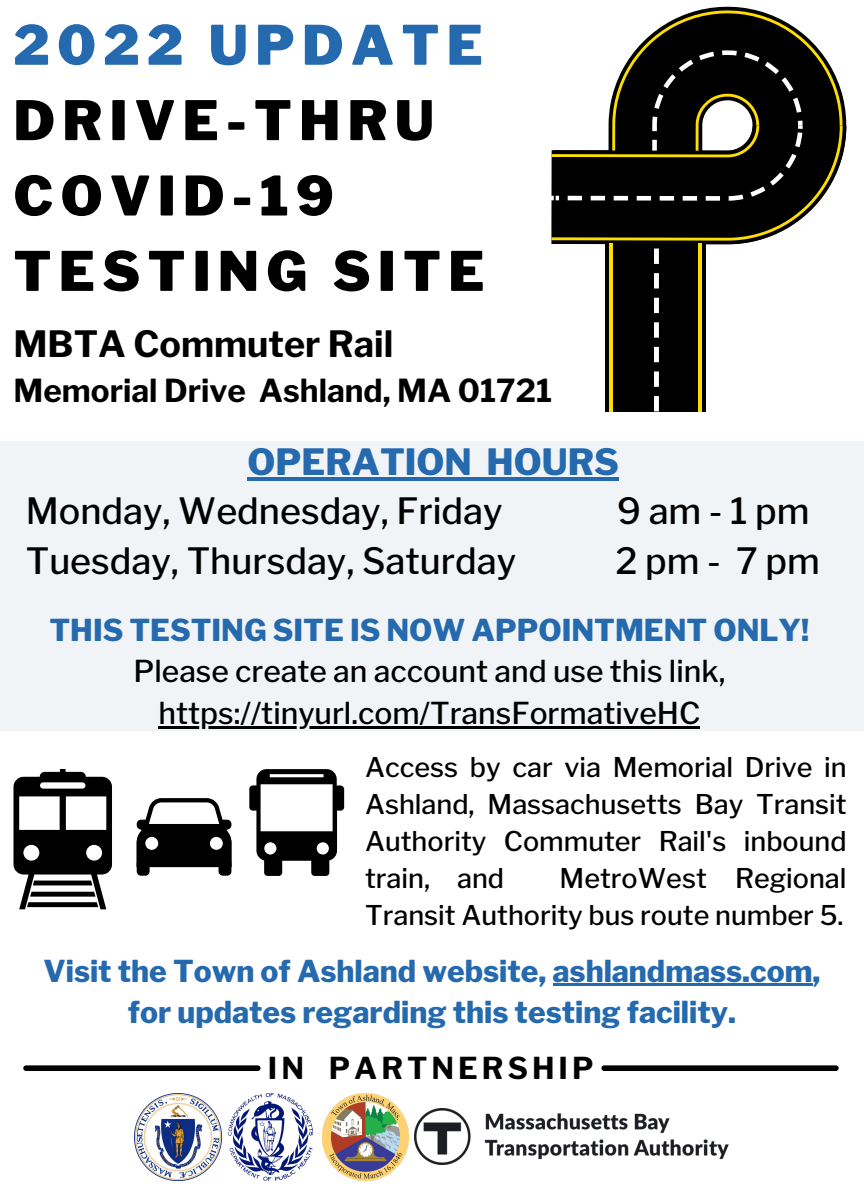
<style>
.page{position:relative;width:864px;height:1188px;background:#fff}
.page>*{position:absolute;margin:0;border:0;box-sizing:border-box;transform-origin:0 0}
.t1{font:900 54px "Libre Franklin";letter-spacing:.135em;color:#000}
.t2{font:900 54px "Libre Franklin";letter-spacing:.135em;color:#2569ae}
.t3{font:500 36px "Libre Franklin";color:#000}
.t4{font:700 36px "Libre Franklin";color:#000}
.t5{font:800 36px "Libre Franklin";color:#2569ae}
.t6{font:700 31.5px "Libre Franklin";color:#000}
.t7{font:800 30px "Libre Franklin";color:#2569ae}
.t8{font:500 30px/41.7px "Libre Franklin";color:#000;text-align:center}
.t9{font:700 30px "Libre Franklin";letter-spacing:.135em;color:#000}
.t10{font:500 27px/37.2px "Libre Franklin";color:#000;text-align:justify}
</style>
<div class="page">
<img style="left:135px;top:1093px;width:87px;height:87px">
<img style="left:322px;top:1093px;width:87px;height:87px">
<img style="left:229px;top:1093px;width:84px;height:87px">
<img style="left:415px;top:1109px;width:313px;height:56px">
<div style="left:26px;top:1065px;width:232px;height:6px;background:#000"></div>
<div style="left:604px;top:1065px;width:232px;height:6px;background:#000"></div>
<svg style="left:137px;top:798px;width:94px;height:78px"></svg>
<svg style="left:249px;top:769px;width:95px;height:107px"></svg>
<svg style="left:14px;top:769px;width:98px;height:140px"></svg>
<svg style="left:635px;top:9px;width:208px;height:117px;fill:#000"></svg>
<svg style="left:608px;top:50px;width:195px;height:76px;background:#33312a"></svg>
<hr style="left:609px;top:243px;width:4px;height:169px;background:#fddd04">
<hr style="left:699px;top:243px;width:3px;height:169px;background:#fddd04">
<svg style="left:551px;top:126px;width:295px;height:285px"></svg>
<div style="left:0;top:441px;width:864px;height:290px;background:#f1f4f6"></div>
<hr style="left:248px;top:477px;width:224px;height:4px;background:#2569ae">
<hr style="left:472px;top:477px;width:15px;height:4px;background:#2569ae">
<hr style="left:487px;top:477px;width:132px;height:4px;background:#2569ae">
<hr style="left:158px;top:726px;width:542px;height:2px;background:#000">
<hr style="left:553px;top:984px;width:260px;height:2px;background:#2569ae">
<p class="t2" style="left:14px;top:13px;width:471px">2022 UPDATE</p>
<p class="t1" style="left:14px;top:88px;width:422px">DRIVE-THRU</p>
<p class="t1" style="left:14px;top:163px;width:322px">COVID-19</p>
<p class="t1" style="left:14px;top:239px;width:473px">TESTING SITE</p>
<p class="t4" style="left:14px;top:322px;width:381px">MBTA Commuter Rail</p>
<p class="t6" style="left:14px;top:372px;width:540px">Memorial Drive Ashland, MA 01721</p>
<p class="t5" style="left:248px;top:440px;width:373px">OPERATION HOURS</p>
<p class="t3" style="left:26px;top:490px;width:478px">Monday, Wednesday, Friday</p>
<p class="t3" style="left:617px;top:490px;width:194px">9am-1pm</p>
<p class="t3" style="left:26px;top:539px;width:492px">Tuesday, Thursday, Saturday</p>
<p class="t3" style="left:615px;top:539px;width:206px">2pm- 7pm</p>
<p class="t7" style="left:50px;top:612px;width:761px">THIS TESTING SITE IS NOW APPOINTMENT ONLY!</p>
<p class="t8" style="left:134px;top:651px;width:593px">Please create an account and use this link, https://tinyurl.com/TransFormativeHC</p>
<p class="t10" style="left:365px;top:748px;width:483px">Access by car via Memorial Drive in Ashland, Massachusetts Bay Transit Authority Commuter Rail's inbound train, and</p>
<p class="t10" style="left:365px;top:860px;width:483px;text-align:right">MetroWest Regional<br>Transit Authority bus route number 5.</p>
<p class="t7" style="left:44px;top:953px;width:778px">Visit the Town of Ashland website, ashlandmass.com,</p>
<p class="t7" style="left:128px;top:994px;width:610px">for updates regarding this testing facility.</p>
<p class="t9" style="left:268px;top:1050px;width:327px">IN PARTNERSHIP</p>
</div>
